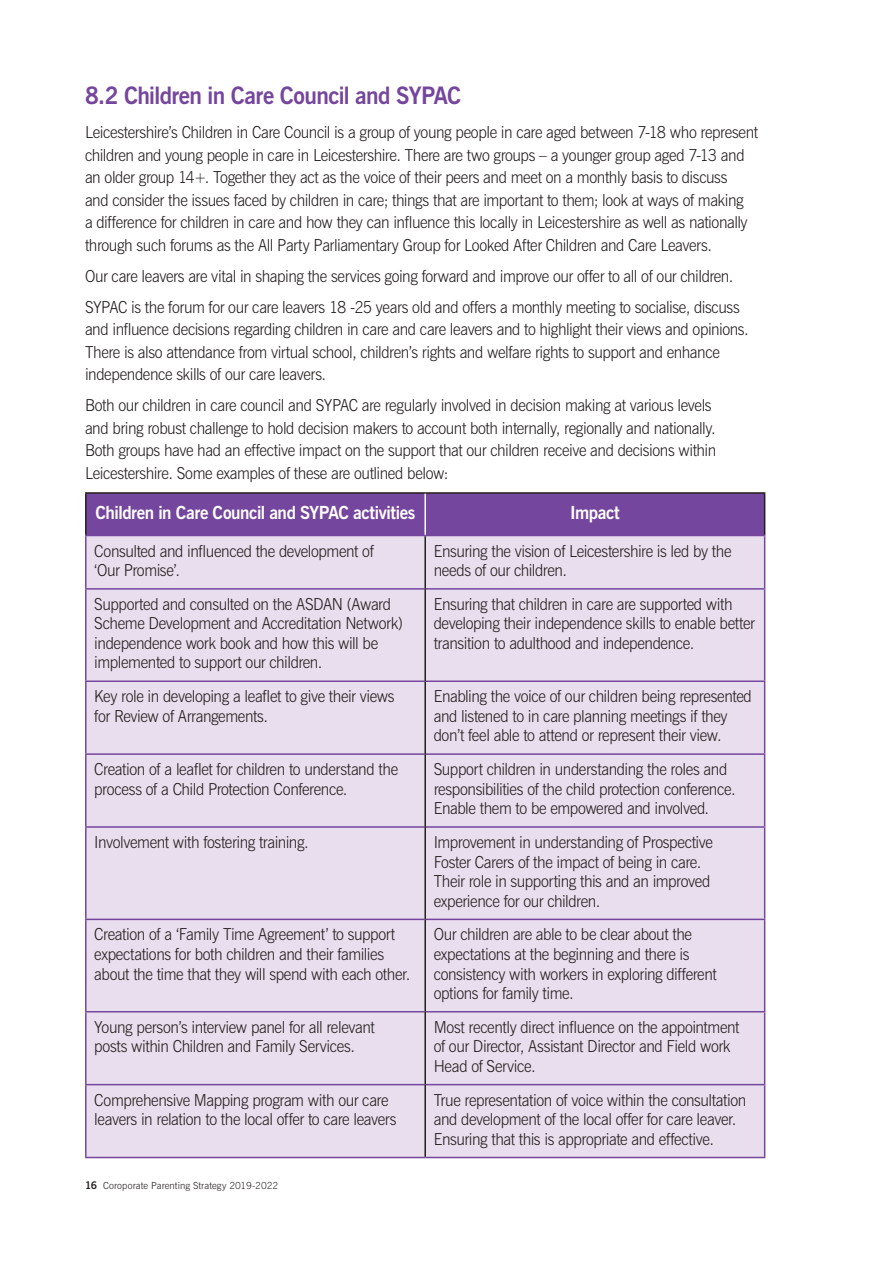
<style>
.page{position:relative;width:893px;height:1263px;background:#fff}
.page>*{position:absolute;margin:0;border:0;box-sizing:border-box;transform-origin:0 0}
.t1{font:700 24px "News Gothic BT";letter-spacing:-.03em;color:#75469d;scale:.95 1}
.t2{font:700 18px "News Gothic BT";letter-spacing:-.025em;color:#fff;scale:.95 1}
.t3{font:300 16.5px/19.5px "News Gothic BT";letter-spacing:-.025em;color:#241f1f;scale:.95 1}
.t4{font:300 9.75px "News Gothic BT";letter-spacing:.01em;color:#241f1f}
.s1{font-weight:700;font-size:10.5px}
</style>
<div class="page">
<div style="left:87px;top:494px;width:677px;height:41px;background:#75469d"></div>
<div style="left:87px;top:536px;width:677px;height:621px;background:#e9deee"></div>
<hr style="left:85px;top:535px;width:340px;height:1px;background:#75469d">
<hr style="left:85px;top:536px;width:2px;height:52px;background:#75469d">
<hr style="left:425px;top:535px;width:340px;height:1px;background:#75469d">
<hr style="left:764px;top:536px;width:1px;height:52px;background:#75469d">
<hr style="left:85px;top:588px;width:339px;height:2px;background:#75469d">
<hr style="left:85px;top:590px;width:2px;height:90px;background:#75469d">
<hr style="left:426px;top:588px;width:339px;height:2px;background:#75469d">
<hr style="left:764px;top:590px;width:1px;height:90px;background:#75469d">
<hr style="left:85px;top:680px;width:339px;height:2px;background:#75469d">
<hr style="left:85px;top:682px;width:2px;height:71px;background:#75469d">
<hr style="left:426px;top:680px;width:339px;height:2px;background:#75469d">
<hr style="left:764px;top:682px;width:1px;height:71px;background:#75469d">
<hr style="left:85px;top:753px;width:339px;height:2px;background:#75469d">
<hr style="left:85px;top:755px;width:2px;height:71px;background:#75469d">
<hr style="left:426px;top:753px;width:339px;height:2px;background:#75469d">
<hr style="left:764px;top:755px;width:1px;height:71px;background:#75469d">
<hr style="left:85px;top:826px;width:339px;height:2px;background:#75469d">
<hr style="left:85px;top:828px;width:2px;height:91px;background:#75469d">
<hr style="left:426px;top:826px;width:339px;height:2px;background:#75469d">
<hr style="left:764px;top:828px;width:1px;height:91px;background:#75469d">
<hr style="left:85px;top:919px;width:339px;height:1px;background:#75469d">
<hr style="left:85px;top:920px;width:2px;height:91px;background:#75469d">
<hr style="left:426px;top:919px;width:339px;height:1px;background:#75469d">
<hr style="left:764px;top:920px;width:1px;height:91px;background:#75469d">
<hr style="left:85px;top:1011px;width:339px;height:1px;background:#75469d">
<hr style="left:85px;top:1012px;width:2px;height:72px;background:#75469d">
<hr style="left:426px;top:1011px;width:339px;height:1px;background:#75469d">
<hr style="left:764px;top:1012px;width:1px;height:72px;background:#75469d">
<hr style="left:85px;top:1084px;width:339px;height:1px;background:#75469d">
<hr style="left:85px;top:1085px;width:2px;height:72px;background:#75469d">
<hr style="left:426px;top:1084px;width:339px;height:1px;background:#75469d">
<hr style="left:764px;top:1085px;width:1px;height:72px;background:#75469d">
<hr style="left:85px;top:1157px;width:340px;height:1px;background:#75469d">
<hr style="left:425px;top:1157px;width:340px;height:1px;background:#75469d">
<hr style="left:85px;top:492px;width:340px;height:2px;background:#241f1f">
<hr style="left:85px;top:494px;width:2px;height:41px;background:#241f1f">
<hr style="left:425px;top:492px;width:340px;height:2px;background:#241f1f">
<hr style="left:764px;top:494px;width:1px;height:41px;background:#241f1f">
<hr style="left:424px;top:536px;width:2px;height:53px;background:#241f1f">
<hr style="left:424px;top:589px;width:2px;height:92px;background:#241f1f">
<hr style="left:424px;top:681px;width:2px;height:73px;background:#241f1f">
<hr style="left:424px;top:754px;width:2px;height:73px;background:#241f1f">
<hr style="left:424px;top:827px;width:2px;height:92px;background:#241f1f">
<hr style="left:424px;top:919px;width:2px;height:93px;background:#241f1f">
<hr style="left:424px;top:1012px;width:2px;height:72px;background:#241f1f">
<hr style="left:424px;top:1084px;width:2px;height:73px;background:#241f1f">
<hr style="left:424px;top:494px;width:2px;height:41px;background:#fff">
<h1 class="t1" style="left:85px;top:81px;width:397px">8.2 Children in Care Council and SYPAC</h1>
<p class="t3" style="left:85px;top:121px;width:710px;line-height:22.5px">Leicestershire’s Children in Care Council is a group of young people in care aged between 7-18 who represent children and young people in care in Leicestershire. There are two groups – a younger group aged 7-13 and an older group 14+. Together they act as the voice of their peers and meet on a monthly basis to discuss<br>and consider the issues faced by children in care; things that are important to them; look at ways of making<br>a difference for children in care and how they can influence this locally in Leicestershire as well as nationally through such forums as the All Party Parliamentary Group for Looked After Children and Care Leavers.</p>
<p class="t3" style="left:85px;top:260px;width:691px;line-height:31px">Our care leavers are vital in shaping the services going forward and improve our offer to all of our children.<br>SYPAC is the forum for our care leavers 18 -25 years old and offers a monthly meeting to socialise, discuss</p>
<p class="t3" style="left:85px;top:318px;width:700px;line-height:22.5px">and influence decisions regarding children in care and care leavers and to highlight their views and opinions.<br>There is also attendance from virtual school, children’s rights and welfare rights to support and enhance independence skills of our care leavers.</p>
<p class="t3" style="left:85px;top:394px;width:666px;line-height:22.5px">Both our children in care council and SYPAC are regularly involved in decision making at various levels and bring robust challenge to hold decision makers to account both internally, regionally and nationally.<br>Both groups have had an effective impact on the support that our children receive and decisions within Leicestershire. Some examples of these are outlined below:</p>
<p class="t2" style="left:96px;top:502px;width:338px">Children in Care Council and SYPAC activities</p>
<p class="t2" style="left:570px;top:502px;width:54px">Impact</p>
<p class="t3" style="left:94px;top:541px;width:296px">Consulted and influenced the development of ‘Our Promise’.</p>
<p class="t3" style="left:434px;top:541px;width:315px">Ensuring the vision of Leicestershire is led by the needs of our children.</p>
<p class="t3" style="left:94px;top:594px;width:326px">Supported and consulted on the ASDAN (Award Scheme Development and Accreditation Network) independence work book and how this will be implemented to support our children.</p>
<p class="t3" style="left:434px;top:594px;width:340px">Ensuring that children in care are supported with developing their independence skills to enable better transition to adulthood and independence.</p>
<p class="t3" style="left:94px;top:687px;width:318px">Key role in developing a leaflet to give their views for Review of Arrangements.</p>
<p class="t3" style="left:434px;top:687px;width:336px">Enabling the voice of our children being represented and listened to in care planning meetings if they don’t feel able to attend or represent their view.</p>
<p class="t3" style="left:94px;top:759px;width:321px">Creation of a leaflet for children to understand the process of a Child Protection Conference.</p>
<p class="t3" style="left:434px;top:759px;width:319px">Support children in understanding the roles and responsibilities of the child protection conference.<br>Enable them to be empowered and involved.</p>
<p class="t3" style="left:94px;top:832px;width:227px">Involvement with fostering training.</p>
<p class="t3" style="left:434px;top:832px;width:296px">Improvement in understanding of Prospective Foster Carers of the impact of being in care.<br>Their role in supporting this and an improved experience for our children.</p>
<p class="t3" style="left:94px;top:925px;width:334px">Creation of a ‘Family Time Agreement’ to support expectations for both children and their families about the time that they will spend with each other.</p>
<p class="t3" style="left:434px;top:925px;width:299px">Our children are able to be clear about the expectations at the beginning and there is consistency with workers in exploring different options for family time.</p>
<p class="t3" style="left:94px;top:1017px;width:297px">Young person’s interview panel for all relevant posts within Children and Family Services.</p>
<p class="t3" style="left:434px;top:1017px;width:323px">Most recently direct influence on the appointment of our Director, Assistant Director and Field work<br>Head of Service.</p>
<p class="t3" style="left:94px;top:1090px;width:320px">Comprehensive Mapping program with our care leavers in relation to the local offer to care leavers</p>
<p class="t3" style="left:434px;top:1090px;width:331px">True representation of voice within the consultation and development of the local offer for care leaver.<br>Ensuring that this is appropriate and effective.</p>
<p class="t4" style="left:85px;top:1179px;width:195px"><span class="s1">16</span> Coroporate Parenting Strategy 2019-2022</p>
</div>
